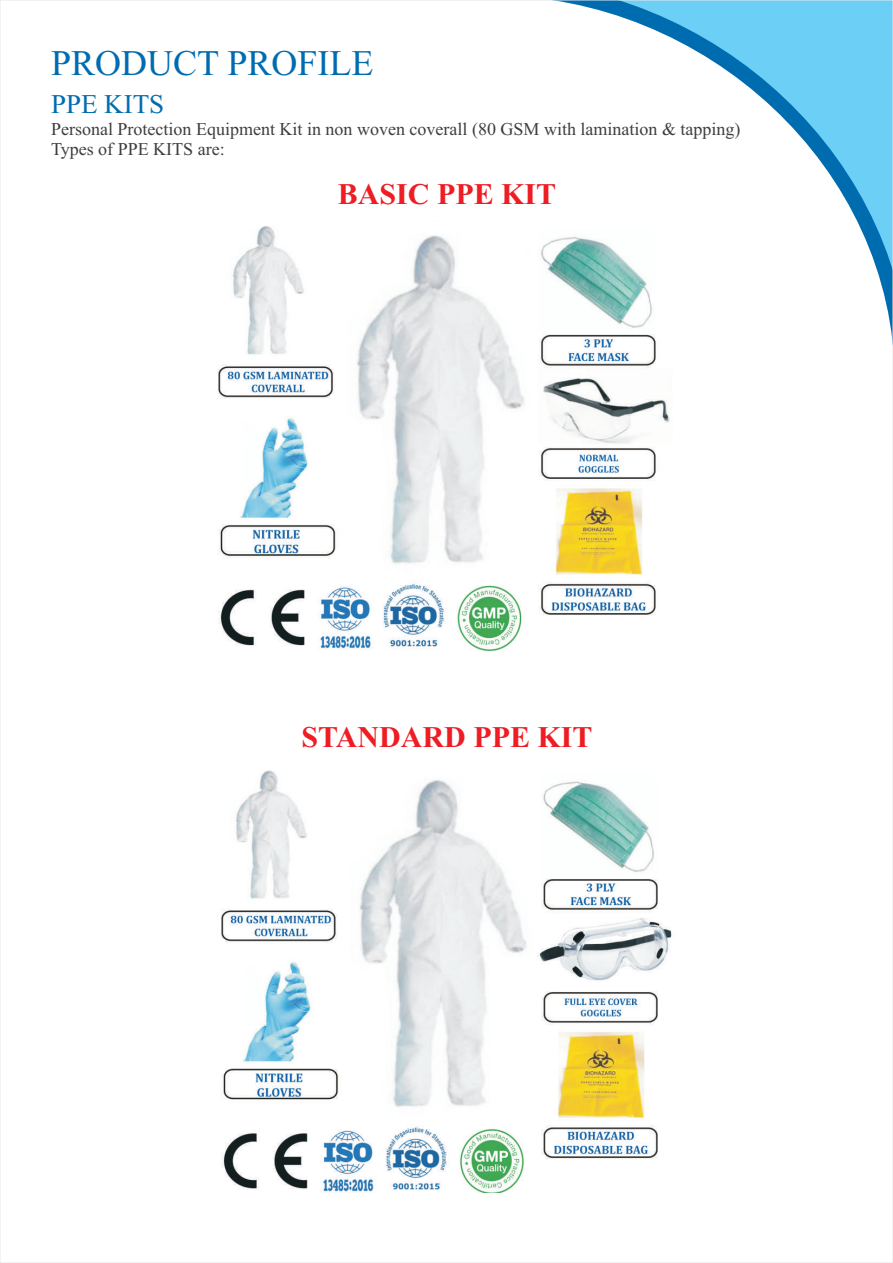
<style>
.page{position:relative;width:893px;height:1263px;background:#fff}
.page>*{position:absolute;margin:0;border:0;box-sizing:border-box;transform-origin:0 0}
.t1{font:36px "Times New Roman";color:#006cb0}
.t2{font:700 30px "Times New Roman";color:#ee1d23}
.t3{font:27px "Times New Roman";color:#006cb0}
.t4{font:18px/20px "Times New Roman";color:#3e3e3f}
</style>
<div class="page">
<svg style="left:564px;top:2px;width:327px;height:327px"></svg>
<img style="left:218px;top:222px;width:461px;height:429px">
<img style="left:221px;top:770px;width:451px;height:423px">
<h1 class="t1" style="left:51px;top:50px;width:324px">PRODUCT PROFILE</h1>
<h3 class="t3" style="left:51px;top:94px;width:115px">PPE KITS</h3>
<p class="t4" style="left:51px;top:121px;width:691px">Personal Protection Equipment Kit in non woven coverall (80 GSM with lamination &amp; tapping)<br>Types of PPE KITS are:</p>
<h2 class="t2" style="left:338px;top:184px;width:220px">BASIC PPE KIT</h2>
<h2 class="t2" style="left:301px;top:727px;width:293px">STANDARD PPE KIT</h2>
</div>
